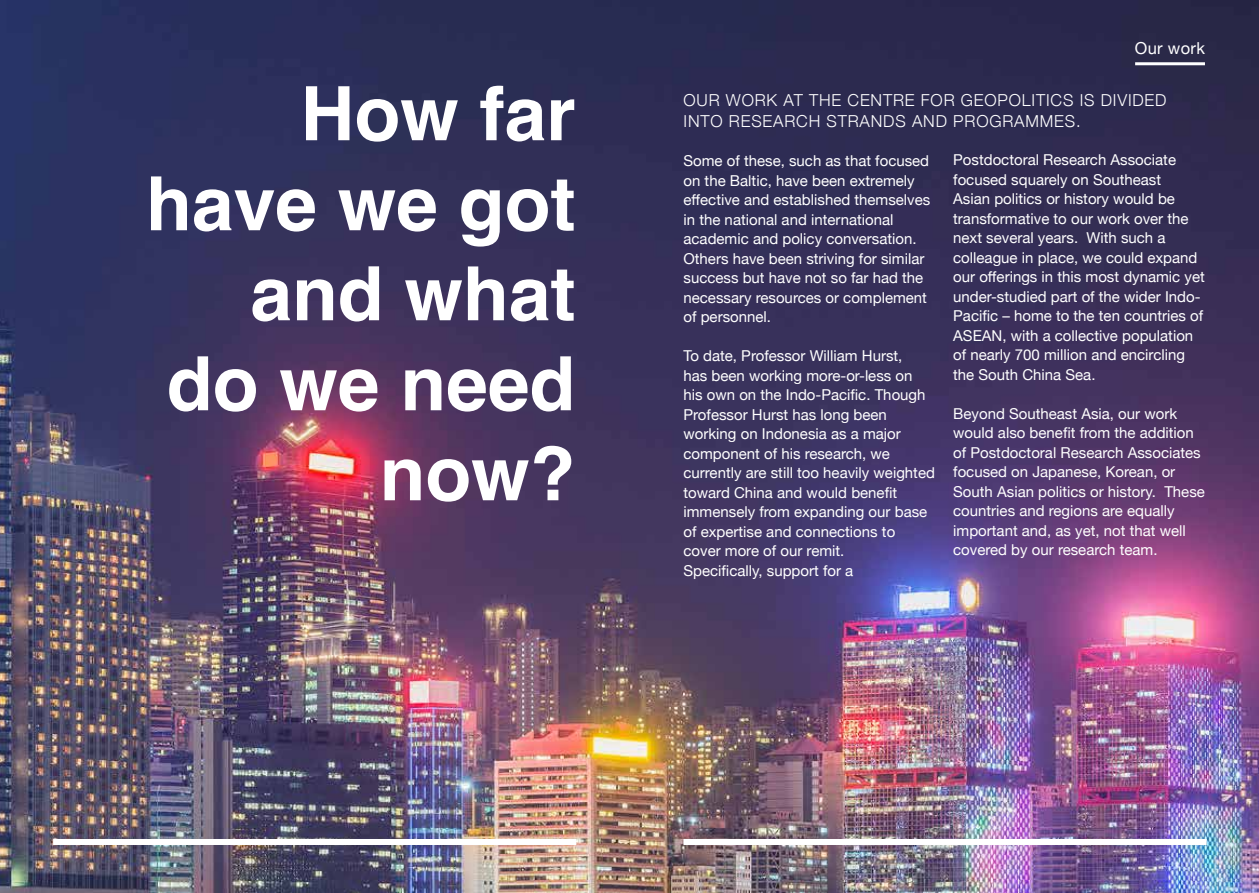
<style>
.page{position:relative;width:1259px;height:893px;background:#fff}
.page>*{position:absolute;margin:0;border:0;box-sizing:border-box;transform-origin:0 0}
.t1{font:700 75px/90px "Helvetica";color:#fff;text-align:right}
.t2{font:300 16.5px/21px "Helvetica Neue";letter-spacing:.05em;color:#fff}
.t3{font:16.5px "Helvetica Neue";letter-spacing:.02em;color:#fff}
.t4{font:15px/19.5px "Helvetica Neue";color:#fff}
</style>
<div class="page">
<img style="left:0;top:0;width:1259px;height:893px">
<hr style="left:1135px;top:62px;width:70px;height:3px;background:#fff">
<div style="left:53px;top:839px;width:523px;height:6px;background:#fff"></div>
<div style="left:683px;top:839px;width:523px;height:6px;background:#fff"></div>
<p class="t3" style="left:1134px;top:36px;width:72px">Our work</p>
<h1 class="t1" style="left:146px;top:77px;width:431px">How far have we got and what do we need now?</h1>
<p class="t2" style="left:683px;top:88px;width:484px">OUR WORK AT THE CENTRE FOR GEOPOLITICS IS DIVIDED<br>INTO RESEARCH STRANDS AND PROGRAMMES.</p>
<p class="t4" style="left:953px;top:151px;width:253px">Postdoctoral Research Associate focused squarely on Southeast<br>Asian politics or history would be transformative to our work over the next several years. With such a colleague in place, we could expand our offerings in this most dynamic yet under-studied part of the wider Indo-Pacific – home to the ten countries of ASEAN, with a collective population of nearly 700 million and encircling the South China Sea.</p>
<p class="t4" style="left:953px;top:405px;width:253px">Beyond Southeast Asia, our work would also benefit from the addition of Postdoctoral Research Associates focused on Japanese, Korean, or South Asian politics or history. These countries and regions are equally important and, as yet, not that well covered by our research team.</p>
<p class="t4" style="left:683px;top:152px;width:248px">Some of these, such as that focused on the Baltic, have been extremely effective and established themselves in the national and international academic and policy conversation.<br>Others have been striving for similar success but have not so far had the necessary resources or complement of personnel.</p>
<p class="t4" style="left:683px;top:347px;width:253px">To date, Professor William Hurst,<br>has been working more-or-less on his own on the Indo-Pacific. Though<br>Professor Hurst has long been working on Indonesia as a major component of his research, we currently are still too heavily weighted toward China and would benefit immensely from expanding our base of expertise and connections to cover more of our remit.<br>Specifically, support for a</p>
</div>
